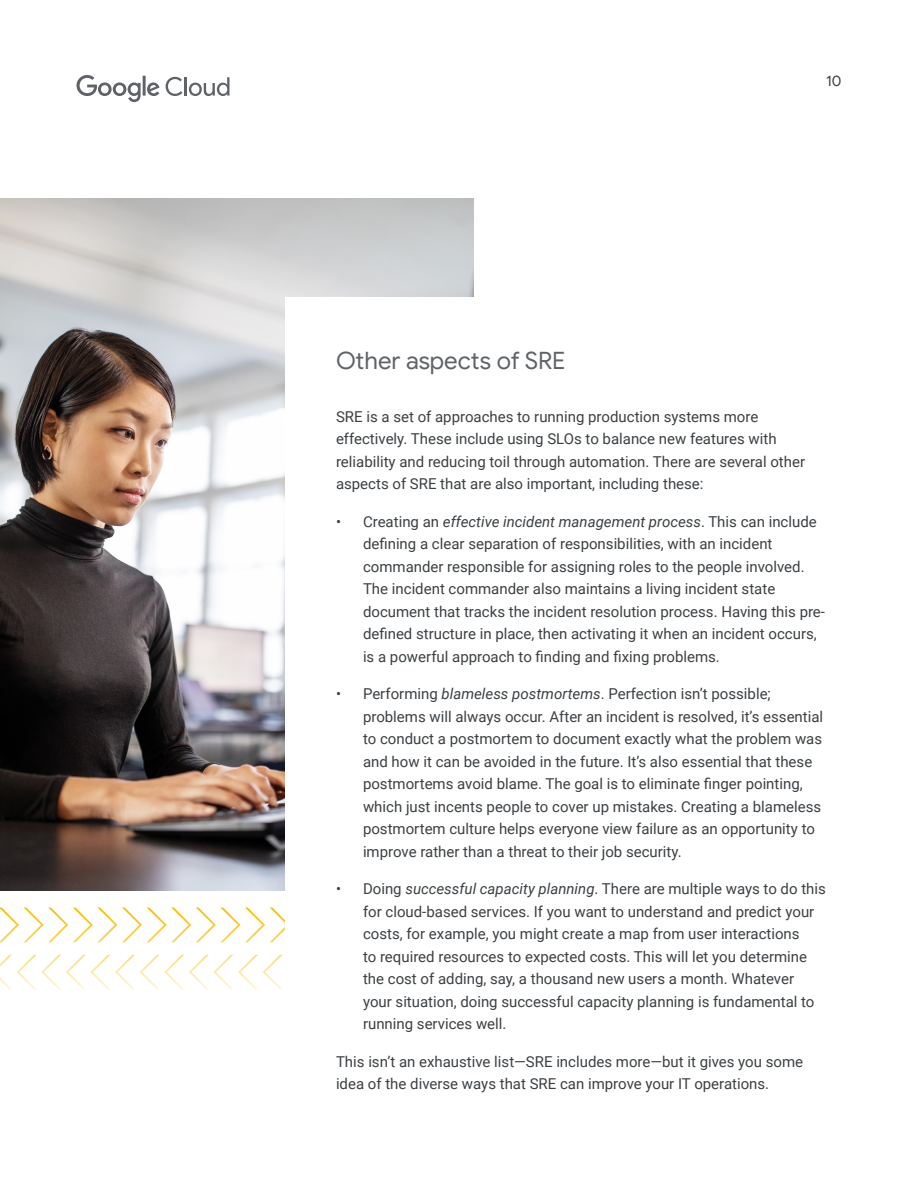
<style>
.page{position:relative;width:918px;height:1188px;background:#fff}
.page>*{position:absolute;margin:0;border:0;box-sizing:border-box;transform-origin:0 0}
.t1{font:24px "Google Sans";color:#5f6368}
.t2{font:15px/22.5px "Roboto";color:#3c4043}
.t3{font:15px "Google Sans";color:#3c4043}
.s1{font-style:italic}
</style>
<div class="page">
<svg style="left:76px;top:75px;width:84px;height:27px"></svg>
<svg style="left:166px;top:77px;width:64px;height:19px"></svg>
<svg style="left:0;top:908px;width:285px;height:82px"></svg>
<img style="left:0;top:198px;width:474px;height:693px">
<div style="left:285px;top:297px;width:503px;height:828px;background:#fff"></div>
<p class="t3" style="left:826px;top:72px;width:17px">10</p>
<h1 class="t1" style="left:336px;top:346px;width:231px">Other aspects of SRE</h1>
<p class="t2" style="left:336px;top:404px;width:471px">SRE is a set of approaches to running production systems more effectively. These include using SLOs to balance new features with reliability and reducing toil through automation. There are several other aspects of SRE that are also important, including these:</p>
<p class="t2" style="left:363px;top:509px;width:464px;text-indent:-27px">• Creating an <span class="s1">effective incident management process</span>. This can include defining a clear separation of responsibilities, with an incident commander responsible for assigning roles to the people involved.<br>The incident commander also maintains a living incident state document that tracks the incident resolution process. Having this pre&shy;defined structure in place, then activating it when an incident occurs, is a powerful approach to finding and fixing problems.</p>
<p class="t2" style="left:363px;top:682px;width:462px;text-indent:-27px">• Performing <span class="s1">blameless postmortems</span>. Perfection isn’t possible; problems will always occur. After an incident is resolved, it’s essential to conduct a postmortem to document exactly what the problem was and how it can be avoided in the future. It’s also essential that these postmortems avoid blame. The goal is to eliminate finger pointing, which just incents people to cover up mistakes. Creating a blameless postmortem culture helps everyone view failure as an opportunity to improve rather than a threat to their job security.</p>
<p class="t2" style="left:363px;top:877px;width:464px;text-indent:-27px">• Doing <span class="s1">successful capacity planning</span>. There are multiple ways to do this for cloud-based services. If you want to understand and predict your costs, for example, you might create a map from user interactions<br>to required resources to expected costs. This will let you determine the cost of adding, say, a thousand new users a month. Whatever your situation, doing successful capacity planning is fundamental to running services well.</p>
<p class="t2" style="left:336px;top:1049px;width:469px">This isn’t an exhaustive list—SRE includes more—but it gives you some idea of the diverse ways that SRE can improve your IT operations.</p>
</div>
